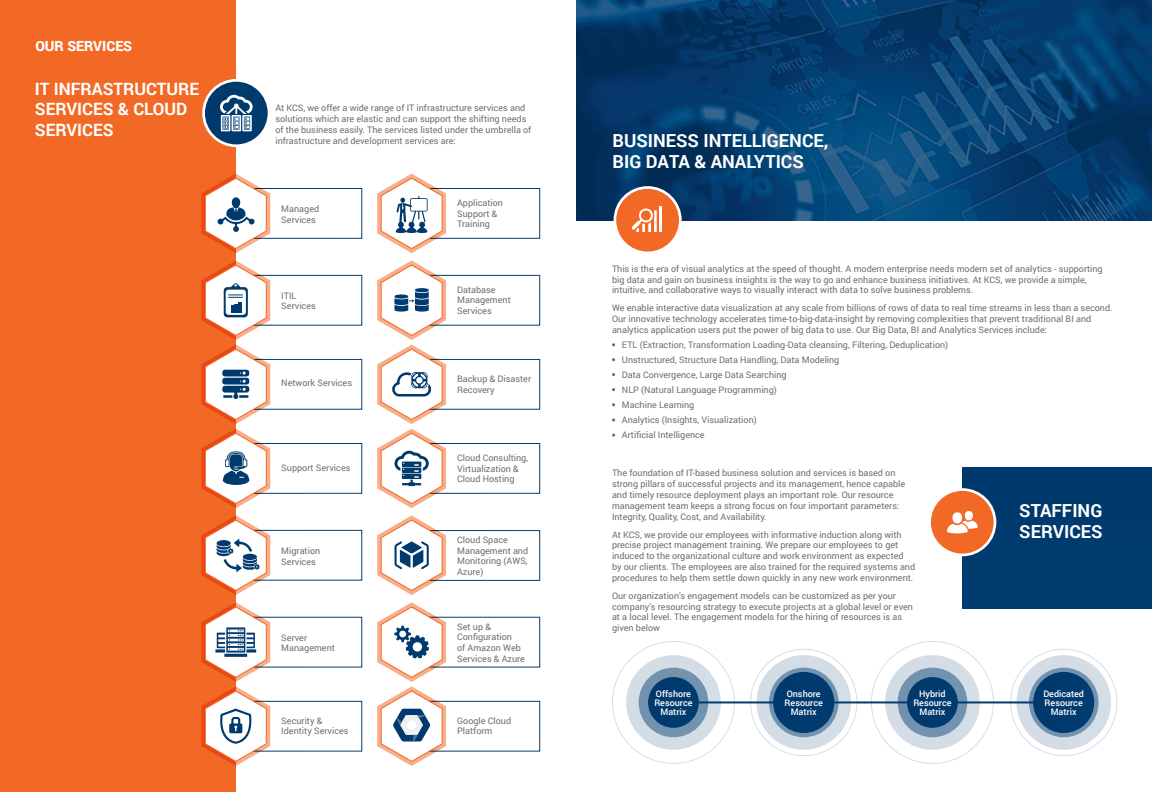
<style>
.page{position:relative;width:1152px;height:792px;background:#fff}
.page>*{position:absolute;margin:0;border:0;box-sizing:border-box;transform-origin:0 0}
.t1{font:700 18px/21.6px "Roboto";color:#fff}
.t2{font:700 17px/20.4px "Roboto";color:#fff}
.t3{font:900 14px "Roboto";color:#fff}
.t4{font:9px/10.8px "Roboto";color:#6d6e71}
.t5{font:500 9px/9px "Roboto";color:#fff;text-align:center}
</style>
<div class="page">
<div style="left:428px;top:188px;width:112px;height:51px;border:1px solid #fff"></div>
<div style="left:428px;top:275px;width:112px;height:51px;border:1px solid #fff"></div>
<div style="left:428px;top:359px;width:112px;height:51px;border:1px solid #fff"></div>
<div style="left:428px;top:443px;width:112px;height:51px;border:1px solid #fff"></div>
<div style="left:428px;top:530px;width:112px;height:51px;border:1px solid #fff"></div>
<div style="left:428px;top:617px;width:112px;height:51px;border:1px solid #fff"></div>
<div style="left:428px;top:701px;width:112px;height:51px;border:1px solid #fff"></div>
<div style="left:0;top:0;width:236px;height:792px;background:#f16925"></div>
<svg style="left:576px;top:0;width:576px;height:220px;background:#063f6f"></svg>
<div style="left:962px;top:468px;width:190px;height:140px;background:#003b6e"></div>
<svg style="left:626px;top:655px;width:95px;height:95px;background:#d1dbe4"></svg>
<div style="left:639px;top:668px;width:69px;height:69px;background:#7292ae;border-radius:50%"></div>
<div style="left:648px;top:677px;width:51px;height:51px;background:#003b6e;border-radius:25px"></div>
<svg style="left:885px;top:655px;width:95px;height:95px;background:#cfdae3"></svg>
<div style="left:898px;top:668px;width:69px;height:69px;background:#7292ae;border-radius:50%"></div>
<div style="left:907px;top:677px;width:51px;height:51px;background:#003b6e;border-radius:25px"></div>
<svg style="left:756px;top:655px;width:95px;height:95px;background:#d0dae4"></svg>
<svg style="left:769px;top:668px;width:70px;height:69px"></svg>
<div style="left:773px;top:672px;width:61px;height:61px;background:#003b6e;border-radius:31px"></div>
<svg style="left:1016px;top:655px;width:95px;height:95px;background:#d2dbe4"></svg>
<svg style="left:1029px;top:668px;width:70px;height:69px"></svg>
<div style="left:1033px;top:672px;width:61px;height:61px;background:#003b6e;border-radius:31px"></div>
<svg style="left:612px;top:418px;width:3px;height:4px"></svg>
<div style="left:250px;top:188px;width:112px;height:51px;border:1px solid #fff"></div>
<div style="left:250px;top:275px;width:112px;height:51px;border:1px solid #fff"></div>
<div style="left:250px;top:359px;width:112px;height:51px;border:1px solid #fff"></div>
<div style="left:250px;top:443px;width:112px;height:51px;border:1px solid #fff"></div>
<div style="left:250px;top:530px;width:112px;height:51px;border:1px solid #fff"></div>
<div style="left:250px;top:617px;width:112px;height:51px;border:1px solid #fff"></div>
<div style="left:250px;top:701px;width:112px;height:51px;border:1px solid #fff"></div>
<svg style="left:201px;top:174px;width:69px;height:79px"></svg>
<svg style="left:377px;top:174px;width:69px;height:79px"></svg>
<svg style="left:201px;top:260px;width:69px;height:248px"></svg>
<svg style="left:377px;top:260px;width:69px;height:248px"></svg>
<svg style="left:201px;top:515px;width:69px;height:80px"></svg>
<svg style="left:377px;top:515px;width:69px;height:80px"></svg>
<svg style="left:201px;top:602px;width:69px;height:164px"></svg>
<svg style="left:202px;top:79px;width:68px;height:68px"></svg>
<div style="left:205px;top:82px;width:63px;height:62px;background:#003b6e;border-radius:31px"></div>
<svg style="left:220px;top:95px;width:33px;height:36px"></svg>
<svg style="left:614px;top:186px;width:68px;height:68px"></svg>
<div style="left:928px;top:488px;width:68px;height:68px;background:#fff;border-radius:50%"></div>
<div style="left:616px;top:189px;width:63px;height:63px;background:#f16925;border-radius:50%"></div>
<div style="left:931px;top:491px;width:63px;height:63px;background:#f16925;border-radius:50%"></div>
<hr style="left:660px;top:206px;width:2px;height:26px;background:#fff">
<svg style="left:632px;top:208px;width:25px;height:24px"></svg>
<svg style="left:947px;top:511px;width:31px;height:22px"></svg>
<svg style="left:377px;top:602px;width:69px;height:164px"></svg>
<h3 class="t3" style="left:35px;top:36px;width:98px">OUR SERVICES</h3>
<h2 class="t2" style="left:35px;top:78px;width:166px">IT INFRASTRUCTURE<br>SERVICES &amp; CLOUD<br>SERVICES</h2>
<p class="t4" style="left:275px;top:102px;width:258px">At KCS, we offer a wide range of IT infrastructure services and solutions which are elastic and can support the shifting needs of the business easily. The services listed under the umbrella of infrastructure and development services are:</p>
<p class="t4" style="left:281px;top:203px;width:39px">Managed<br>Services</p>
<p class="t4" style="left:281px;top:290px;width:36px">ITIL<br>Services</p>
<p class="t4" style="left:281px;top:377px;width:72px">Network Services</p>
<p class="t4" style="left:281px;top:462px;width:71px">Support Services</p>
<p class="t4" style="left:281px;top:545px;width:40px">Migration<br>Services</p>
<p class="t4" style="left:281px;top:632px;width:55px">Server<br>Management</p>
<p class="t4" style="left:281px;top:715px;width:69px">Security &amp;<br>Identity Services</p>
<p class="t4" style="left:457px;top:197px;width:47px">Application<br>Support &amp;<br>Training</p>
<p class="t4" style="left:457px;top:284px;width:55px">Database<br>Management<br>Services</p>
<p class="t4" style="left:457px;top:373px;width:75px">Backup &amp; Disaster<br>Recovery</p>
<p class="t4" style="left:457px;top:452px;width:72px">Cloud Consulting,<br>Virtualization &amp;<br>Cloud Hosting</p>
<p class="t4" style="left:457px;top:534px;width:73px">Cloud Space<br>Management and<br>Monitoring (AWS,<br>Azure)</p>
<p class="t4" style="left:457px;top:621px;width:69px">Set up &amp;<br>Configuration<br>of Amazon Web<br>Services &amp; Azure</p>
<p class="t4" style="left:457px;top:715px;width:56px">Google Cloud<br>Platform</p>
<h1 class="t1" style="left:613px;top:129px;width:217px">BUSINESS INTELLIGENCE,<br>BIG DATA &amp; ANALYTICS</h1>
<p class="t4" style="left:612px;top:263px;width:492px">This is the era of visual analytics at the speed of thought. A modern enterprise needs modern set of analytics - supporting big data and gain on business insights is the way to go and enhance business initiatives. At KCS, we provide a simple, intuitive, and collaborative ways to visually interact with data to solve business problems.</p>
<p class="t4" style="left:612px;top:302px;width:502px">We enable interactive data visualization at any scale from billions of rows of data to real time streams in less than a second.<br>Our innovative technology accelerates time-to-big-data-insight by removing complexities that prevent traditional BI and analytics application users put the power of big data to use. Our Big Data, BI and Analytics Services include:</p>
<p class="t4" style="left:622px;top:337px;width:328px;line-height:15px">ETL (Extraction, Transformation Loading-Data cleansing, Filtering, Deduplication)<br>Unstructured, Structure Data Handling, Data Modeling<br>Data Convergence, Large Data Searching<br>NLP (Natural Language Programming)<br>Machine Learning<br>Analytics (Insights, Visualization)<br>Artificial Intelligence</p>
<p class="t4" style="left:612px;top:467px;width:295px">The foundation of IT-based business solution and services is based on strong pillars of successful projects and its management, hence capable and timely resource deployment plays an important role. Our resource management team keeps a strong focus on four important parameters:<br>Integrity, Quality, Cost, and Availability.</p>
<p class="t4" style="left:612px;top:529px;width:305px">At KCS, we provide our employees with informative induction along with precise project management training. We prepare our employees to get induced to the organizational culture and work environment as expected by our clients. The employees are also trained for the required systems and procedures to help them settle down quickly in any new work environment.</p>
<p class="t4" style="left:612px;top:590px;width:303px">Our organization’s engagement models can be customized as per your company’s resourcing strategy to execute projects at a global level or even at a local level. The engagement models for the hiring of resources is as given below</p>
<h1 class="t1" style="left:1019px;top:499px;width:85px">STAFFING<br>SERVICES</h1>
<p class="t5" style="left:654px;top:689px;width:40px">Offshore<br>Resource<br>Matrix</p>
<p class="t5" style="left:785px;top:689px;width:40px">Onshore<br>Resource<br>Matrix</p>
<p class="t5" style="left:913px;top:689px;width:40px">Hybrid<br>Resource<br>Matrix</p>
<p class="t5" style="left:1043px;top:689px;width:42px">Dedicated<br>Resource<br>Matrix</p>
</div>
